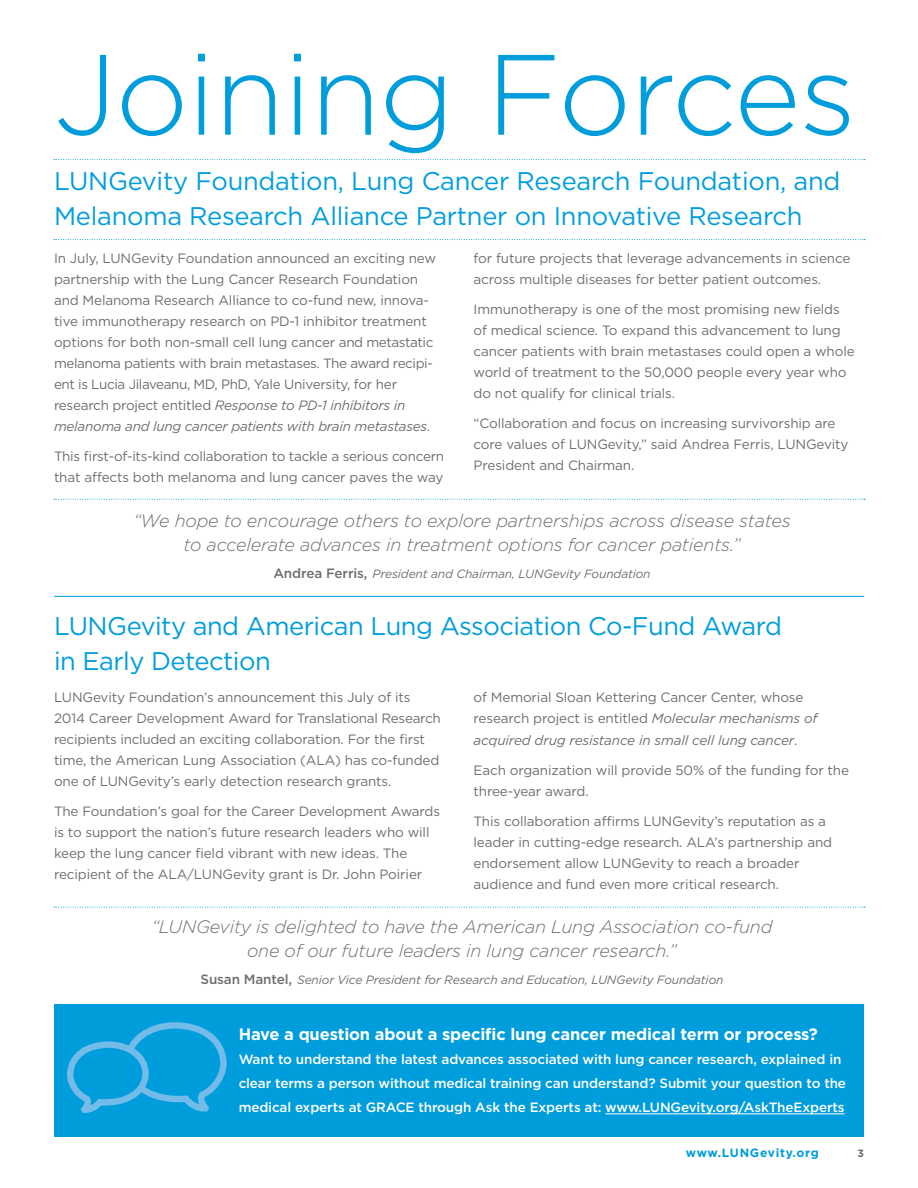
<style>
.page{position:relative;width:918px;height:1188px;background:#fff}
.page>*{position:absolute;margin:0;border:0;box-sizing:border-box;transform-origin:0 0}
.t1{font:300 114px "Gotham";letter-spacing:-.01em;color:#009ddc}
.t2{font:25.5px/34.5px "Gotham";letter-spacing:-.015em;color:#009ddc}
.t3{font:italic 300 18px/24px "Gotham";letter-spacing:-.01em;color:#6d6e71;text-align:center}
.t4{font:700 16.5px "Gotham";letter-spacing:-.01em;color:#fff}
.t5{font:13.5px/21px "Gotham";letter-spacing:-.01em;color:#6d6e71}
.t6{font:500 13.5px/24px "Gotham";letter-spacing:-.01em;color:#fff}
.t7{font:italic 12px "Gotham";letter-spacing:-.01em;color:#6d6e71}
.t8{font:700 12px "Gotham";letter-spacing:.06em;color:#009ddc}
.t9{font:700 10.5px "Gotham";color:#6d6e71}
.s1{font-style:italic}
.s2{font-weight:500;font-style:normal;font-size:13.5px}
</style>
<div class="page">
<hr style="left:54px;top:596px;width:810px;height:1px;background:#009ddc">
<svg style="left:54px;top:499px;width:811px;height:1px"></svg>
<svg style="left:54px;top:907px;width:811px;height:1px"></svg>
<svg style="left:54px;top:159px;width:811px;height:1px"></svg>
<svg style="left:54px;top:239px;width:811px;height:1px"></svg>
<div style="left:54px;top:1004px;width:810px;height:133px;background:#009ddc"></div>
<svg style="left:67px;top:1022px;width:160px;height:89px"></svg>
<hr style="left:605px;top:1113px;width:240px;height:1px;background:#fff">
<h1 class="t1" style="left:54px;top:22px;width:804px">Joining Forces</h1>
<h2 class="t2" style="left:54px;top:163px;width:788px">LUNGevity Foundation, Lung Cancer Research Foundation, and<br>Melanoma Research Alliance Partner on Innovative Research</h2>
<p class="t5" style="left:54px;top:247px;width:384px">In July, LUNGevity Foundation announced an exciting new partnership with the Lung Cancer Research Foundation and Melanoma Research Alliance to co-fund new, innova&shy;tive immunotherapy research on PD-1 inhibitor treatment options for both non-small cell lung cancer and metastatic melanoma patients with brain metastases. The award recipi&shy;ent is Lucia Jilaveanu, MD, PhD, Yale University, for her research project entitled <span class="s1">Response to PD-1 inhibitors in melanoma and lung cancer patients with brain metastases</span>.</p>
<p class="t5" style="left:54px;top:445px;width:392px">This first-of-its-kind collaboration to tackle a serious concern that affects both melanoma and lung cancer paves the way</p>
<p class="t5" style="left:474px;top:247px;width:378px">for future projects that leverage advancements in science across multiple diseases for better patient outcomes.</p>
<p class="t5" style="left:474px;top:298px;width:383px">Immunotherapy is one of the most promising new fields of medical science. To expand this advancement to lung cancer patients with brain metastases could open a whole world of treatment to the 50,000 people every year who do not qualify for clinical trials.</p>
<p class="t5" style="left:474px;top:412px;width:377px">“Collaboration and focus on increasing survivorship are core values of LUNGevity,” said Andrea Ferris, LUNGevity<br>President and Chairman.</p>
<h3 class="t3" style="left:133px;top:509px;width:659px">“We hope to encourage others to explore partnerships across disease states to accelerate advances in treatment options for cancer patients.”</h3>
<p class="t7" style="left:273px;top:566px;width:379px"><span class="s2">Andrea Ferris,</span> President and Chairman, LUNGevity Foundation</p>
<h2 class="t2" style="left:54px;top:609px;width:729px">LUNGevity and American Lung Association Co-Fund Award in Early Detection</h2>
<p class="t5" style="left:54px;top:687px;width:388px">LUNGevity Foundation’s announcement this July of its 2014 Career Development Award for Translational Research recipients included an exciting collaboration. For the first time, the American Lung Association (ALA) has co-funded one of LUNGevity’s early detection research grants.</p>
<p class="t5" style="left:54px;top:801px;width:388px">The Foundation’s goal for the Career Development Awards is to support the nation’s future research leaders who will keep the lung cancer field vibrant with new ideas. The recipient of the ALA/LUNGevity grant is Dr. John Poirier</p>
<p class="t5" style="left:474px;top:687px;width:345px">of Memorial Sloan Kettering Cancer Center, whose research project is entitled <span class="s1">Molecular mechanisms of acquired drug resistance in small cell lung cancer</span>.</p>
<p class="t5" style="left:474px;top:759px;width:377px">Each organization will provide 50% of the funding for the three-year award.</p>
<p class="t5" style="left:474px;top:810px;width:360px">This collaboration affirms LUNGevity’s reputation as a leader in cutting-edge research. ALA’s partnership and endorsement allow LUNGevity to reach a broader audience and fund even more critical research.</p>
<h3 class="t3" style="left:152px;top:914px;width:622px">“LUNGevity is delighted to have the American Lung Association co-fund one of our future leaders in lung cancer research.”</h3>
<p class="t7" style="left:201px;top:972px;width:524px"><span class="s2">Susan Mantel,</span> Senior Vice President for Research and Education, LUNGevity Foundation</p>
<p class="t4" style="left:239px;top:1024px;width:581px">Have a question about a specific lung cancer medical term or process?</p>
<p class="t6" style="left:239px;top:1048px;width:609px">Want to understand the latest advances associated with lung cancer research, explained in clear terms a person without medical training can understand? Submit your question to the medical experts at GRACE through Ask the Experts at: www.LUNGevity.org/AskTheExperts</p>
<p class="t8" style="left:686px;top:1145px;width:135px">www.LUNGevity.org</p>
<p class="t9" style="left:857px;top:1146px;width:8px">3</p>
</div>
